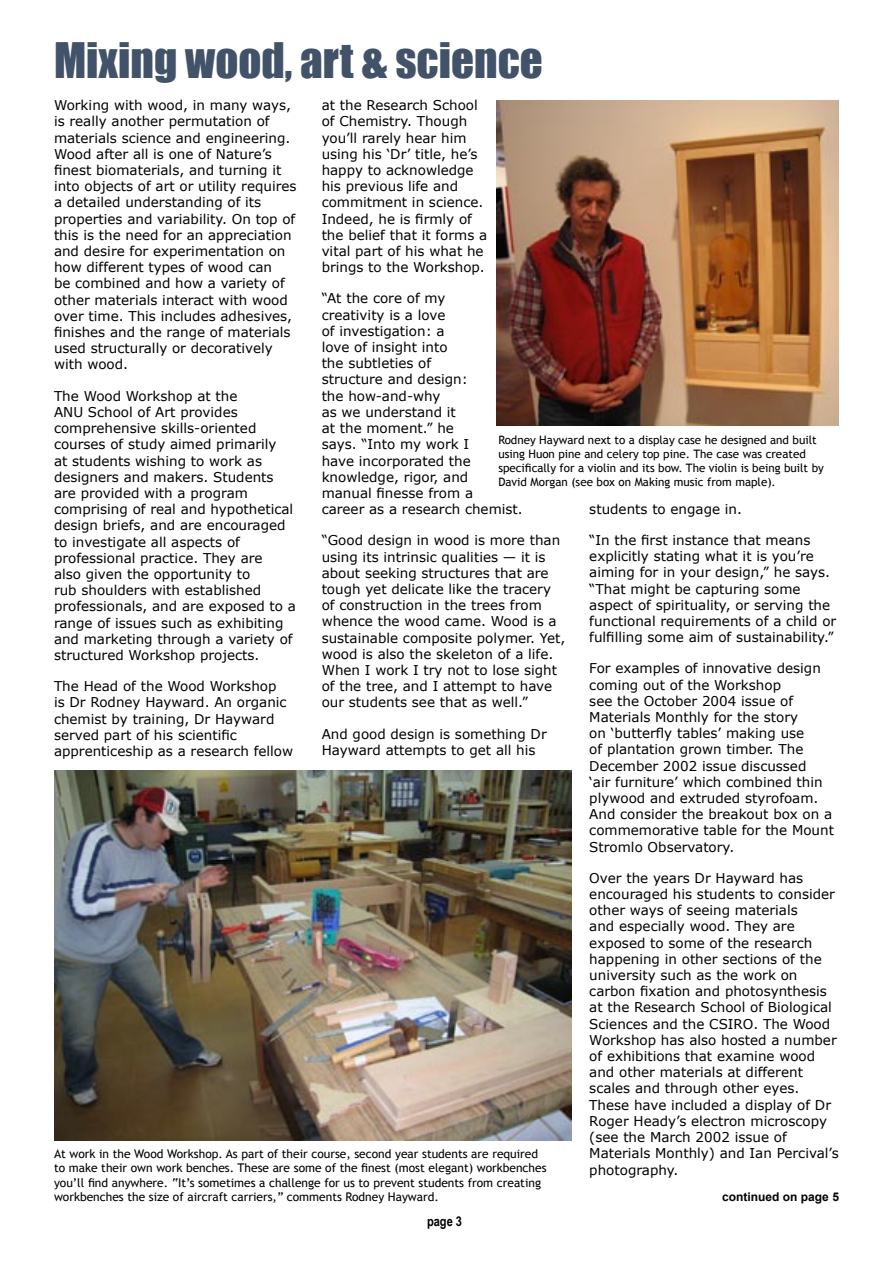
<style>
.page{position:relative;width:893px;height:1263px;background:#fff}
.page>*{position:absolute;margin:0;border:0;box-sizing:border-box;transform-origin:0 0}
.text_verdana{font:45px "Impact";color:#415269}
.text_verdana-2{font:13.5px/16.2px "Verdana";color:#000}
.t1{font:700 13.5px "Arial Narrow";color:#000}
.t2{font:12px/14.4px "Trebuchet MS";color:#000}
.t3{font:700 12px "Arial";color:#000}
.t4{font:11.7px/14px "Trebuchet MS";color:#000}
</style>
<div class="page">
<img style="left:54px;top:770px;width:517px;height:370px">
<img style="left:497px;top:100px;width:342px;height:325px">
<p class="text_verdana" style="left:54px;top:26px;width:490px">Mixing wood, art &amp; science</p>
<p class="text_verdana-2" style="left:322px;top:97px;width:167px">at the Research School of Chemistry. Though you’ll rarely hear him using his ‘Dr’ title, he’s happy to acknowledge his previous life and commitment in science.<br>Indeed, he is firmly of the belief that it forms a vital part of his what he brings to the Workshop.</p>
<p class="text_verdana-2" style="left:322px;top:290px;width:203px">“At the core of my<br>creativity is a love<br>of investigation: a<br>love of insight into<br>the subtleties of<br>structure and design:<br>the how-and-why<br>as we understand it<br>at the moment.” he<br>says. “Into my work I<br>have incorporated the knowledge, rigor, and<br>manual finesse from a<br>career as a research chemist.</p>
<p class="text_verdana-2" style="left:322px;top:532px;width:245px">“Good design in wood is more than using its intrinsic qualities — it is about seeking structures that are tough yet delicate like the tracery of construction in the trees from whence the wood came. Wood is a sustainable composite polymer. Yet, wood is also the skeleton of a life.<br>When I work I try not to lose sight of the tree, and I attempt to have our students see that as well.”</p>
<p class="text_verdana-2" style="left:322px;top:725px;width:227px">And good design is something Dr<br>Hayward attempts to get all his</p>
<p class="text_verdana-2" style="left:54px;top:97px;width:244px">Working with wood, in many ways, is really another permutation of materials science and engineering.<br>Wood after all is one of Nature’s finest biomaterials, and turning it into objects of art or utility requires a detailed understanding of its properties and variability. On top of this is the need for an appreciation and desire for experimentation on how different types of wood can<br>be combined and how a variety of other materials interact with wood over time. This includes adhesives, finishes and the range of materials used structurally or decoratively with wood.</p>
<p class="text_verdana-2" style="left:54px;top:387px;width:243px">The Wood Workshop at the<br>ANU School of Art provides comprehensive skills-oriented courses of study aimed primarily<br>at students wishing to work as designers and makers. Students are provided with a program comprising of real and hypothetical design briefs, and are encouraged to investigate all aspects of professional practice. They are<br>also given the opportunity to<br>rub shoulders with established professionals, and are exposed to a range of issues such as exhibiting and marketing through a variety of structured Workshop projects.</p>
<p class="text_verdana-2" style="left:54px;top:678px;width:241px">The Head of the Wood Workshop<br>is Dr Rodney Hayward. An organic chemist by training, Dr Hayward served part of his scientific apprenticeship as a research fellow</p>
<p class="t4" style="left:498px;top:433px;width:327px">Rodney Hayward next to a display case he designed and built using Huon pine and celery top pine. The case was created specifically for a violin and its bow. The violin is being built by David Morgan (see box on Making music from maple).</p>
<p class="text_verdana-2" style="left:589px;top:500px;width:154px">students to engage in.</p>
<p class="text_verdana-2" style="left:589px;top:532px;width:248px">“In the first instance that means explicitly stating what it is you’re aiming for in your design,” he says. “That might be capturing some aspect of spirituality, or serving the functional requirements of a child or fulfilling some aim of sustainability.”</p>
<p class="text_verdana-2" style="left:589px;top:660px;width:246px">For examples of innovative design coming out of the Workshop<br>see the October 2004 issue of<br>Materials Monthly for the story<br>on ‘butterfly tables’ making use<br>of plantation grown timber. The<br>December 2002 issue discussed<br>‘air furniture’ which combined thin plywood and extruded styrofoam.<br>And consider the breakout box on a commemorative table for the Mount<br>Stromlo Observatory.</p>
<p class="text_verdana-2" style="left:589px;top:869px;width:251px">Over the years Dr Hayward has encouraged his students to consider other ways of seeing materials<br>and especially wood. They are exposed to some of the research happening in other sections of the university such as the work on carbon fixation and photosynthesis at the Research School of Biological<br>Sciences and the CSIRO. The Wood<br>Workshop has also hosted a number of exhibitions that examine wood and other materials at different scales and through other eyes.<br>These have included a display of Dr<br>Roger Heady’s electron microscopy (see the March 2002 issue of<br>Materials Monthly) and Ian Percival’s photography.</p>
<p class="t2" style="left:54px;top:1146px;width:494px">At work in the Wood Workshop. As part of their course, second year students are required to make their own work benches. These are some of the finest (most elegant) workbenches you’ll find anywhere. “It’s sometimes a challenge for us to prevent students from creating workbenches the size of aircraft carriers,” comments Rodney Hayward.</p>
<p class="t3" style="left:722px;top:1188px;width:118px">continued on page 5</p>
<p class="t1" style="left:427px;top:1211px;width:37px">page 3</p>
</div>
